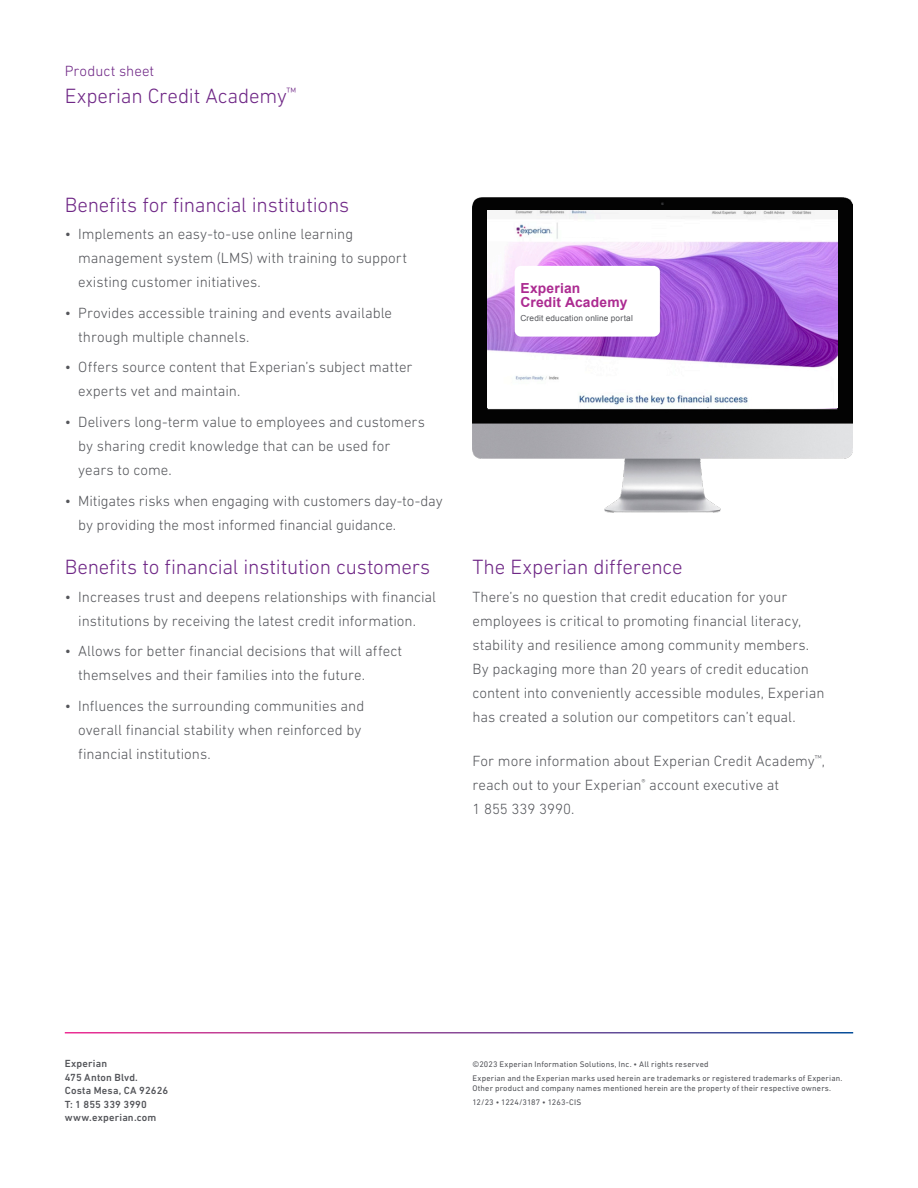
<style>
.page{position:relative;width:918px;height:1188px;background:#fff}
.page>*{position:absolute;margin:0;border:0;box-sizing:border-box;transform-origin:0 0}
.Body_text_10_14{font:300 21px "DIN Next W1 G";letter-spacing:-.01em;color:#6f2786}
.Body_text_10_14-2{font:300 15px/24px "DIN Next W1 G";color:#54555a}
.t1{font:300 15px "DIN Next W1 G";letter-spacing:.005em;color:#6f2786}
.Subhead_10_14{font:700 13.8px "Arial";letter-spacing:.01em;color:#ac2b91}
.t2{font:500 10.5px/13.5px "DIN Next W1 G";letter-spacing:.015em;color:#54555a}
.t3{font:8.25px/14.2px "DIN Next W1 G";letter-spacing:.02em;color:#54555a}
.Subhead_10_14-2{font:8.25px "Arial";letter-spacing:.02em;color:#54555a}
</style>
<div class="page">
<img style="left:472px;top:197px;width:380px;height:316px">
<img style="left:487px;top:210px;width:350px;height:198px">
<div style="left:515px;top:266px;width:145px;height:71px;background:#fff;border-radius:6px"></div>
<div style="left:562px;top:223px;width:53px;height:14px;background:#fff"></div>
<p class="t1" style="left:65px;top:62px;width:91px">Product sheet</p>
<h1 class="Body_text_10_14" style="left:65px;top:83px;width:233px">Experian Credit Academy<sup>™</sup></h1>
<p class="Body_text_10_14" style="left:65px;top:192px;width:286px">Benefits for financial institutions</p>
<p class="Body_text_10_14-2" style="left:78px;top:222px;width:330px;text-indent:-14px">• Implements an easy-to-use online learning management system (LMS) with training to support existing customer initiatives.</p>
<p class="Body_text_10_14-2" style="left:78px;top:300px;width:315px;text-indent:-14px">• Provides accessible training and events available through multiple channels.</p>
<p class="Body_text_10_14-2" style="left:78px;top:355px;width:336px;text-indent:-14px">• Offers source content that Experian’s subject matter experts vet and maintain.</p>
<p class="Body_text_10_14-2" style="left:78px;top:410px;width:348px;text-indent:-14px">• Delivers long-term value to employees and customers by sharing credit knowledge that can be used for years to come.</p>
<p class="Body_text_10_14-2" style="left:78px;top:489px;width:366px;text-indent:-14px">• Mitigates risks when engaging with customers day-to-day by providing the most informed financial guidance.</p>
<p class="Body_text_10_14" style="left:65px;top:555px;width:367px">Benefits to financial institution customers</p>
<p class="Body_text_10_14-2" style="left:65px;top:584px;width:373px;text-align:center">• Increases trust and deepens relationships with financial institutions by receiving the latest credit information.</p>
<p class="Body_text_10_14-2" style="left:78px;top:639px;width:326px;text-indent:-14px">• Allows for better financial decisions that will affect themselves and their families into the future.</p>
<p class="Body_text_10_14-2" style="left:78px;top:694px;width:288px;text-indent:-14px">• Influences the surrounding communities and overall financial stability when reinforced by financial institutions.</p>
<p class="Subhead_10_14" style="left:520px;top:279px;width:61px">Experian</p>
<p class="Subhead_10_14" style="left:520px;top:293px;width:108px">Credit Academy</p>
<p class="Subhead_10_14-2" style="left:520px;top:313px;width:114px">Credit education online portal</p>
<p class="Body_text_10_14" style="left:472px;top:555px;width:212px">The Experian difference</p>
<p class="Body_text_10_14-2" style="left:472px;top:584px;width:353px">There’s no question that credit education for your employees is critical to promoting financial literacy, stability and resilience among community members.<br>By packaging more than 20 years of credit education content into conveniently accessible modules, Experian has created a solution our competitors can’t equal.</p>
<p class="Body_text_10_14-2" style="left:472px;top:749px;width:354px">For more information about Experian Credit Academy<sup>™</sup>, reach out to your Experian<sup>®</sup> account executive at<br>1 855 339 3990.</p>
<p class="t2" style="left:65px;top:1057px;width:105px">Experian<br>475 Anton Blvd.<br>Costa Mesa, CA 92626<br>T: 1 855 339 3990 www.experian.com</p>
<p class="t3" style="left:472px;top:1057px;width:372px">©2023 Experian Information Solutions, Inc. • All rights reserved<br>Experian and the Experian marks used herein are trademarks or registered trademarks of Experian.</p>
<p class="t3" style="left:472px;top:1081px;width:360px">Other product and company names mentioned herein are the property of their respective owners.<br>12/23 • 1224/3187 • 1263-CIS</p>
</div>
